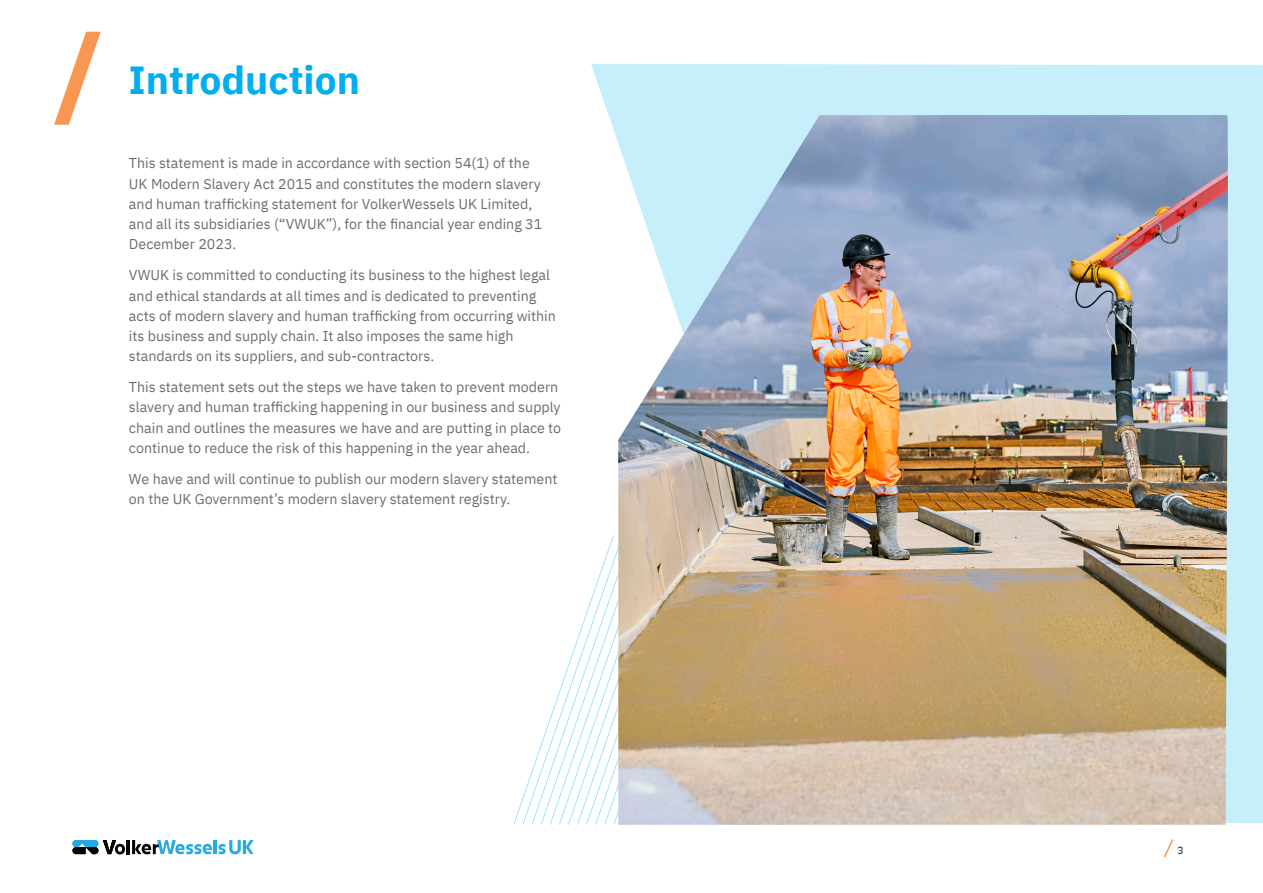
<style>
.page{position:relative;width:1263px;height:893px;background:#fff}
.page>*{position:absolute;margin:0;border:0;box-sizing:border-box;transform-origin:0 0}
.body{font:700 39px "IBM Plex Sans";color:#00aeef}
.body-2{font:14.25px/20.2px "IBM Plex Sans";color:#6c6d70}
.t1{font:10.5px "Balance";color:#3e3e3f}
</style>
<div class="page">
<svg style="left:1164px;top:839px;width:10px;height:19px"></svg>
<svg style="left:54px;top:32px;width:47px;height:93px"></svg>
<hr style="left:127px;top:840px;width:3px;height:14px;background:#040503">
<svg style="left:72px;top:840px;width:53px;height:14px"></svg>
<hr style="left:214px;top:840px;width:3px;height:14px;background:#26aae1">
<svg style="left:218px;top:840px;width:36px;height:14px"></svg>
<svg style="left:132px;top:840px;width:80px;height:14px"></svg>
<svg style="left:591px;top:64px;width:672px;height:759px;fill:#c6eefb"></svg>
<svg style="left:513px;top:535px;width:105px;height:290px"></svg>
<img style="left:618px;top:115px;width:611px;height:710px">
<p class="body" style="left:129px;top:49px;width:233px">Introduction</p>
<p class="body-2" style="left:129px;top:152px;width:415px">This statement is made in accordance with section 54(1) of the UK Modern Slavery Act 2015 and constitutes the modern slavery and human trafficking statement for VolkerWessels UK Limited, and all its subsidiaries (“VWUK”), for the financial year ending 31<br>December 2023.</p>
<p class="body-2" style="left:129px;top:264px;width:428px">VWUK is committed to conducting its business to the highest legal and ethical standards at all times and is dedicated to preventing acts of modern slavery and human trafficking from occurring within its business and supply chain. It also imposes the same high standards on its suppliers, and sub-contractors.</p>
<p class="body-2" style="left:129px;top:376px;width:434px">This statement sets out the steps we have taken to prevent modern slavery and human trafficking happening in our business and supply chain and outlines the measures we have and are putting in place to continue to reduce the risk of this happening in the year ahead.</p>
<p class="body-2" style="left:129px;top:467px;width:430px">We have and will continue to publish our modern slavery statement on the UK Government’s modern slavery statement registry.</p>
<p class="t1" style="left:1177px;top:844px;width:8px">3</p>
</div>
